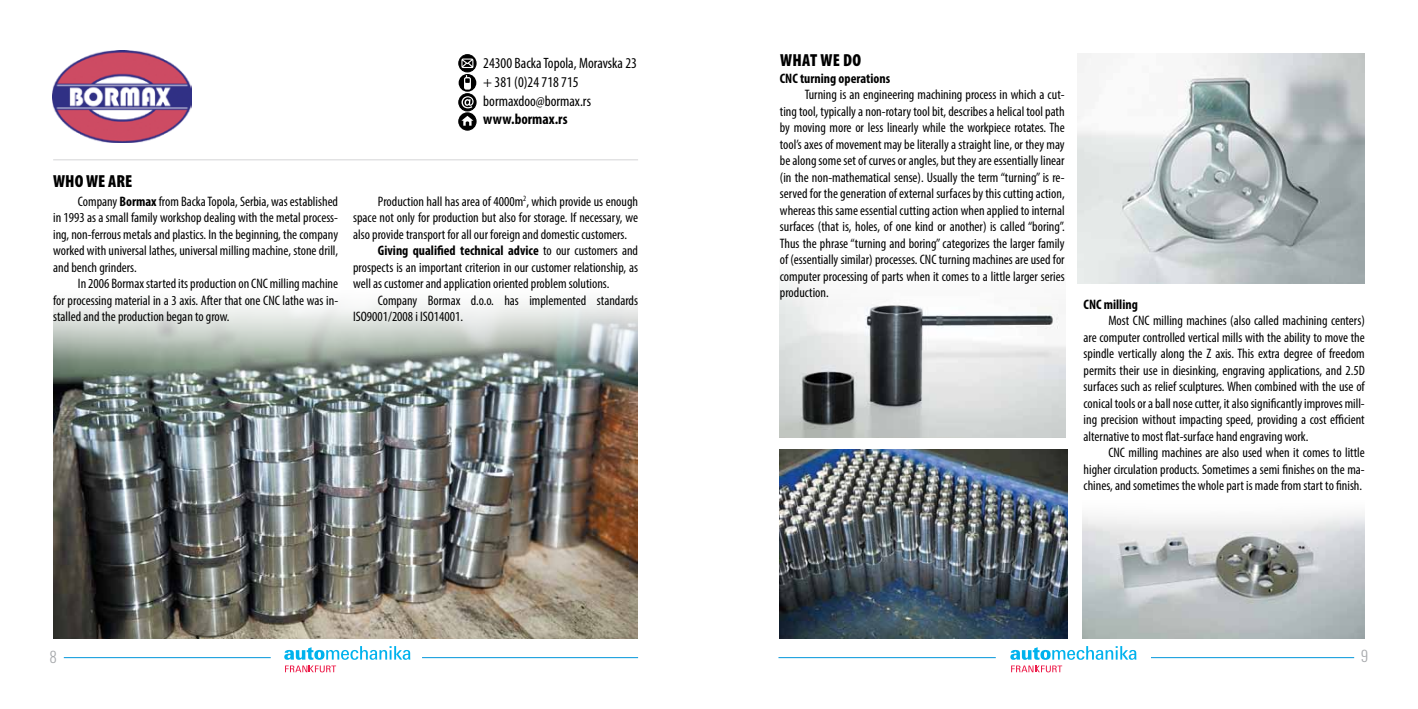
<style>
.page{position:relative;width:1418px;height:709px;background:#fff}
.page>*{position:absolute;margin:0;border:0;box-sizing:border-box;transform-origin:0 0}
.t1{font:900 condensed 17.5px "Myriad Pro";color:#000}
.t2{font:condensed 15px/18.8px "Myriad Pro";color:#000}
.t3{font:700 condensed 15px "Myriad Pro";color:#000}
.t4{font:300 15px "Oswald";color:#a7a9ac}
.t5{font:condensed 13.75px/16.5px "Myriad Pro";color:#000;text-align:justify}
.t6{font:700 condensed 13.75px "Myriad Pro";color:#000}
.s1{font-weight:700}
.s2{font-weight:400}
</style>
<div class="page">
<img style="left:52px;top:51px;width:140px;height:91px">
<img style="left:780px;top:280px;width:285px;height:157px">
<img style="left:1082px;top:513px;width:282px;height:125px">
<img style="left:1077px;top:53px;width:287px;height:230px">
<img style="left:53px;top:301px;width:585px;height:337px">
<svg style="left:459px;top:94px;width:17px;height:17px"></svg>
<div style="left:459px;top:94px;width:17px;height:17px;border:1px solid #000;border-radius:50%"></div>
<svg style="left:458px;top:74px;width:18px;height:34px"></svg>
<div style="left:459px;top:113px;width:17px;height:17px;background:#000;border-radius:50%"></div>
<div style="left:459px;top:113px;width:17px;height:17px;border:1px solid #000;border-radius:50%"></div>
<svg style="left:461px;top:116px;width:12px;height:10px"></svg>
<svg style="left:459px;top:55px;width:17px;height:17px"></svg>
<div style="left:459px;top:55px;width:17px;height:17px;border:1px solid #000;border-radius:50%"></div>
<svg style="left:461px;top:59px;width:12px;height:9px"></svg>
<img style="left:780px;top:449px;width:287px;height:189px">
<hr style="left:64px;top:657px;width:207px;height:1px;background:#0095da">
<hr style="left:422px;top:657px;width:216px;height:1px;background:#0095da">
<svg style="left:284px;top:646px;width:126px;height:26px"></svg>
<hr style="left:1150px;top:657px;width:204px;height:1px;background:#0095da">
<hr style="left:778px;top:657px;width:217px;height:1px;background:#0095da">
<svg style="left:1010px;top:646px;width:126px;height:26px"></svg>
<hr style="left:53px;top:159px;width:585px;height:1px;background:#6d6e71">
<p class="t2" style="left:483px;top:54px;width:155px">24300 Backa Topola, Moravska 23 + 381 (0)24 718 715 bormaxdoo@bormax.rs</p>
<p class="t3" style="left:483px;top:109px;width:86px">www.bormax.rs</p>
<p class="t1" style="left:53px;top:171px;width:81px">WHO WE ARE</p>
<p class="t5" style="left:53px;top:193px;width:286px;text-indent:25px">Company <span class="s1">Bormax</span> from Backa Topola, Serbia, was established in 1993 as a small family workshop dealing with the metal process&shy;ing, non-ferrous metals and plastics. In the beginning, the company worked with universal lathes, universal milling machine, stone drill, and bench grinders.</p>
<p class="t5" style="left:53px;top:275px;width:286px;text-indent:25px">In 2006 Bormax started its production on CNC milling machine for processing material in a 3 axis. After that one CNC lathe was in&shy;stalled and the production began to grow.</p>
<p class="t5" style="left:378px;top:193px;width:262px">Production hall has area of 4000m<sup>2</sup>, which provide us enough</p>
<p class="t5" style="left:353px;top:209px;width:286px">space not only for production but also for storage. If necessary, we</p>
<p class="t5" style="left:353px;top:226px;width:275px">also provide transport for all our foreign and domestic customers.</p>
<p class="t6" style="left:378px;top:242px;width:262px">Giving qualified technical advice <span class="s2">to our customers and</span></p>
<p class="t5" style="left:353px;top:259px;width:286px">prospects is an important criterion in our customer relationship, as</p>
<p class="t5" style="left:353px;top:275px;width:258px">well as customer and application oriented problem solutions.</p>
<p class="t5" style="left:378px;top:292px;width:262px">Company Bormax d.o.o. has implemented standards</p>
<p class="t5" style="left:353px;top:308px;width:111px">ISO9001/2008 i ISO14001.</p>
<p class="t1" style="left:780px;top:51px;width:82px">WHAT WE DO</p>
<p class="t6" style="left:780px;top:70px;width:112px">CNC turning operations</p>
<p class="t5" style="left:780px;top:86px;width:286px;text-indent:25px">Turning is an engineering machining process in which a cut&shy;ting tool, typically a non-rotary tool bit, describes a helical tool path by moving more or less linearly while the workpiece rotates. The tool’s axes of movement may be literally a straight line, or they may be along some set of curves or angles, but they are essentially linear (in the non-mathematical sense). Usually the term “turning” is re&shy;served for the generation of external surfaces by this cutting action, whereas this same essential cutting action when applied to internal surfaces (that is, holes, of one kind or another) is called “boring”.<br>Thus the phrase “turning and boring” categorizes the larger family of (essentially similar) processes. CNC turning machines are used for computer processing of parts when it comes to a little larger series production.</p>
<p class="t6" style="left:1083px;top:295px;width:56px">CNC milling</p>
<p class="t5" style="left:1083px;top:312px;width:283px;text-indent:25px">Most CNC milling machines (also called machining centers) are computer controlled vertical mills with the ability to move the spindle vertically along the Z axis. This extra degree of freedom permits their use in diesinking, engraving applications, and 2.5D surfaces such as relief sculptures. When combined with the use of conical tools or a ball nose cutter, it also significantly improves mill&shy;ing precision without impacting speed, providing a cost efficient alternative to most flat-surface hand engraving work.</p>
<p class="t5" style="left:1083px;top:444px;width:283px;text-indent:25px">CNC milling machines are also used when it comes to little higher circulation products. Sometimes a semi finishes on the ma&shy;chines, and sometimes the whole part is made from start to finish.</p>
<p class="t4" style="left:49px;top:644px;width:9px">8</p>
<p class="t4" style="left:1360px;top:642px;width:9px">9</p>
</div>
